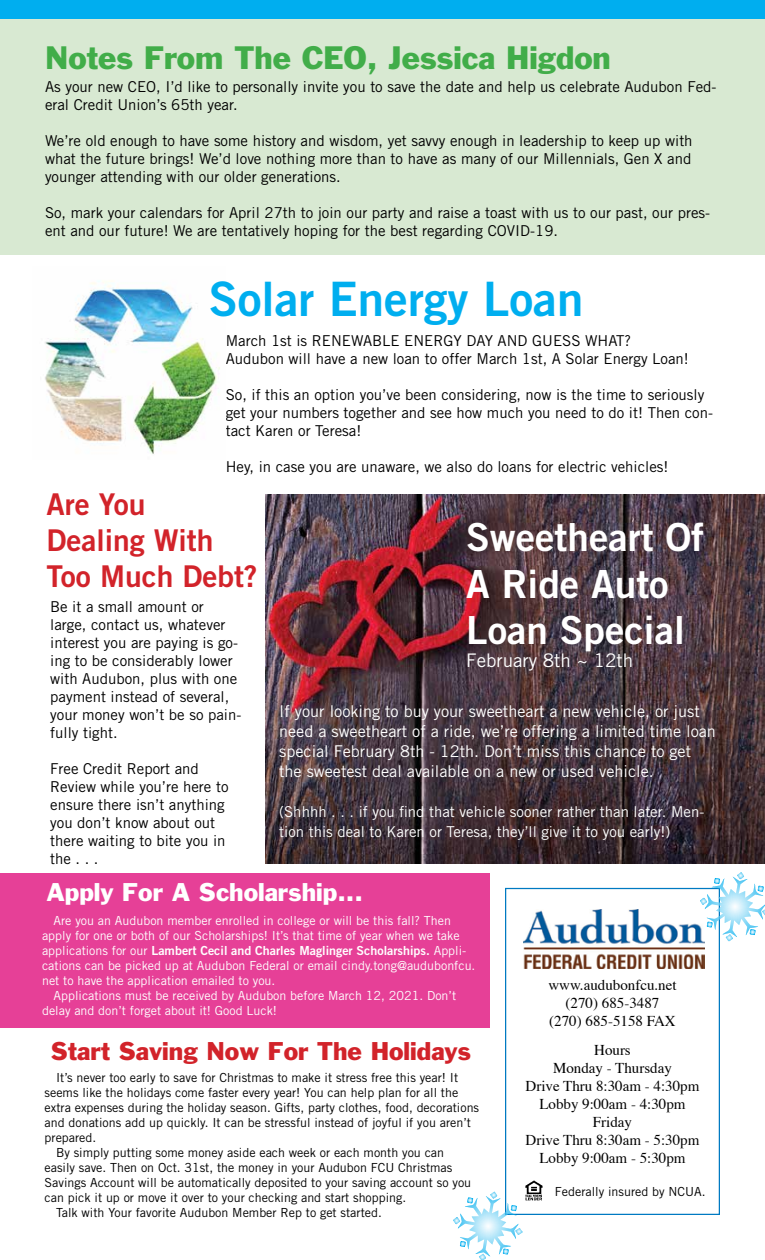
<style>
.page{position:relative;width:765px;height:1260px;background:#fff}
.page>*{position:absolute;margin:0;border:0;box-sizing:border-box;transform-origin:0 0}
.t1{font:47.5px "Trade Gothic Bold Two";color:#00aeef}
.t2{font:38.75px/46.5px "Trade Gothic Bold Two";color:#fff}
.t3{font:30px "Franklin Gothic";color:#41ad49}
.t4{font:30px/36px "Trade Gothic Bold Two";color:#d2232a}
.t5{font:23.75px "Franklin Gothic";color:#d2232a}
.t6{font:23.75px "Franklin Gothic";color:#fff}
.t7{font:18.75px "Trade Gothic";color:#fff}
.t8{font:16.25px/20px "Trade Gothic";color:#fff}
.t9{font:15px/18px "Trade Gothic";color:#000}
.t10{font:15px/18px "Times";color:#000;text-align:center}
.t11{font:15px/20px "Trade Gothic";color:#fff}
.t12{font:12.5px "Trade Gothic";color:#000}
.t13{font:12.5px/15px "Trade Gothic";color:#fff;text-align:center}
.t14{font:12.5px "Trade Gothic Bold Two";color:#fff}
.s1{font-family:"Trade Gothic"}
</style>
<div class="page">
<div style="left:0;top:19px;width:765px;height:236px;background:#d8e9d2"></div>
<div style="left:505px;top:888px;width:215px;height:327px;border:1px solid #007ac2"></div>
<img style="left:525px;top:1180px;width:18px;height:21px">
<img style="left:523px;top:910px;width:181px;height:59px">
<div style="left:0;top:873px;width:489px;height:155px;background:#e64097"></div>
<img style="left:265px;top:495px;width:500px;height:369px">
<img style="left:45px;top:281px;width:175px;height:173px">
<div style="left:0;top:0;width:765px;height:19px;background:#00aeef"></div>
<svg style="left:700px;top:872px;width:65px;height:69px"></svg>
<svg style="left:453px;top:1192px;width:70px;height:68px"></svg>
<h3 class="t3" style="left:45px;top:39px;width:567px">Notes From The CEO, Jessica Higdon</h3>
<p class="t9" style="left:45px;top:77px;width:673px">As your new CEO, I’d like to personally invite you to save the date and help us celebrate Audubon Fed&shy;eral Credit Union’s 65th year.</p>
<p class="t9" style="left:45px;top:131px;width:649px;text-align:justify">We’re old enough to have some history and wisdom, yet savvy enough in leadership to keep up with what the future brings! We’d love nothing more than to have as many of our Millennials, Gen X and younger attending with our older generations.</p>
<p class="t9" style="left:45px;top:203px;width:667px">So, mark your calendars for April 27th to join our party and raise a toast with us to our past, our pres&shy;ent and our future! We are tentatively hoping for the best regarding COVID-19.</p>
<h1 class="t1" style="left:209px;top:270px;width:376px">Solar Energy Loan</h1>
<p class="t9" style="left:226px;top:332px;width:465px">March 1st is RENEWABLE ENERGY DAY AND GUESS WHAT?<br>Audubon will have a new loan to offer March 1st, A Solar Energy Loan!</p>
<p class="t9" style="left:226px;top:386px;width:489px">So, if this an option you’ve been considering, now is the time to seriously get your numbers together and see how much you need to do it! Then con&shy;tact Karen or Teresa!</p>
<p class="t9" style="left:226px;top:458px;width:444px">Hey, in case you are unaware, we also do loans for electric vehicles!</p>
<h3 class="t4" style="left:46px;top:485px;width:213px">Are You<br>Dealing With<br>Too Much Debt?</h3>
<p class="t9" style="left:50px;top:597px;width:193px">Be it a small amount or large, contact us, whatever interest you are paying is go&shy;ing to be considerably lower with Audubon, plus with one payment instead of several, your money won’t be so pain&shy;fully tight.</p>
<p class="t9" style="left:50px;top:759px;width:180px">Free Credit Report and<br>Review while you’re here to ensure there isn’t anything you don’t know about out there waiting to bite you in the . . .</p>
<h2 class="t2" style="left:466px;top:513px;width:239px">Sweetheart Of<br>A Ride Auto<br>Loan Special</h2>
<p class="t7" style="left:466px;top:649px;width:168px">February 8th ~ 12th</p>
<p class="t8" style="left:279px;top:701px;width:438px">If your looking to buy your sweetheart a new vehicle, or just need a sweetheart of a ride, we’re offering a limited time loan special February 8th - 12th. Don’t miss this chance to get the sweetest deal available on a new or used vehicle.</p>
<p class="t11" style="left:279px;top:802px;width:427px">(Shhhh . . . if you find that vehicle sooner rather than later. Men&shy;tion this deal to Karen or Teresa, they’ll give it to you early!)</p>
<h3 class="t6" style="left:46px;top:877px;width:318px">Apply For A Scholarship...</h3>
<p class="t13" style="left:42px;top:913px;width:419px">Are you an Audubon member enrolled in college or will be this fall? Then apply for one or both of our Scholarships! It’s that time of year when we take</p>
<p class="t14" style="left:42px;top:943px;width:426px"><span class="s1">applications for our</span> Lambert Cecil and Charles Maglinger Scholarships. <span class="s1">Appli-</span></p>
<p class="t13" style="left:42px;top:958px;width:435px">cations can be picked up at Audubon Federal or email cindy.tong@audubonfcu.</p>
<p class="t13" style="left:42px;top:973px;width:235px">net to have the application emailed to you.</p>
<p class="t13" style="left:54px;top:988px;width:404px">Applications must be received by Audubon before March 12, 2021. Don’t</p>
<p class="t13" style="left:42px;top:1003px;width:237px">delay and don’t forget about it! Good Luck!</p>
<h3 class="t5" style="left:51px;top:1036px;width:422px">Start Saving Now For The Holidays</h3>
<p class="t12" style="left:56px;top:1070px;width:404px">It’s never too early to save for Christmas to make it stress free this year! It</p>
<p class="t12" style="left:45px;top:1085px;width:415px">seems like the holidays come faster every year! You can help plan for all the</p>
<p class="t12" style="left:45px;top:1100px;width:436px">extra expenses during the holiday season. Gifts, party clothes, food, decorations</p>
<p class="t12" style="left:45px;top:1115px;width:428px">and donations add up quickly. It can be stressful instead of joyful if you aren’t</p>
<p class="t12" style="left:45px;top:1130px;width:53px">prepared.</p>
<p class="t12" style="left:56px;top:1145px;width:390px">By simply putting some money aside each week or each month you can</p>
<p class="t12" style="left:45px;top:1160px;width:409px">easily save. Then on Oct. 31st, the money in your Audubon FCU Christmas</p>
<p class="t12" style="left:45px;top:1175px;width:428px">Savings Account will be automatically deposited to your saving account so you</p>
<p class="t12" style="left:45px;top:1190px;width:363px">can pick it up or move it over to your checking and start shopping.</p>
<p class="t12" style="left:56px;top:1205px;width:327px">Talk with Your favorite Audubon Member Rep to get started.</p>
<p class="t10" style="left:548px;top:977px;width:130px">www.audubonfcu.net (270) 685-3487 (270) 685-5158 FAX</p>
<p class="t10" style="left:526px;top:1042px;width:175px">Hours<br>Monday - Thursday<br>Drive Thru 8:30am - 4:30pm<br>Lobby 9:00am - 4:30pm<br>Friday<br>Drive Thru 8:30am - 5:30pm<br>Lobby 9:00am - 5:30pm</p>
<p class="t12" style="left:555px;top:1184px;width:152px">Federally insured by NCUA.</p>
</div>
